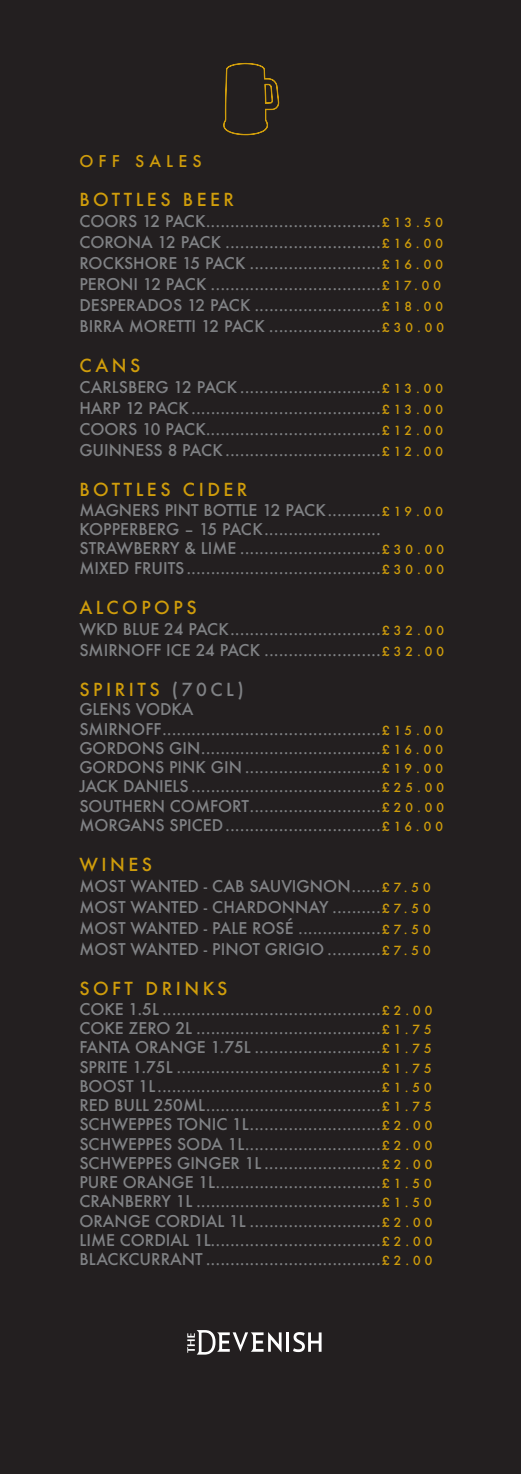
<style>
.page{position:relative;width:521px;height:1474px;background:#fff}
.page>*{position:absolute;margin:0;border:0;box-sizing:border-box;transform-origin:0 0}
.t1{font:500 17.5px "Futura";letter-spacing:.2em;color:#d09d0b}
.t2{font:500 15.75px "Futura";color:#808285}
.t3{font:500 15.75px "Futura";letter-spacing:.33em;color:#d09d0b}
.s1{font-size:12.25px;color:#d09d0b}
.s2{color:#808285}
</style>
<div class="page">
<div style="left:0;top:0;width:521px;height:1473px;background:#231f20"></div>
<hr style="left:286px;top:1332px;width:3px;height:19px;background:#fff">
<svg style="left:293px;top:1332px;width:28px;height:19px"></svg>
<svg style="left:187px;top:1330px;width:94px;height:24px"></svg>
<svg style="left:223px;top:62px;width:56px;height:74px"></svg>
<p class="t3" style="left:79px;top:151px;width:124px">OFF SALES</p>
<p class="t1" style="left:79px;top:187px;width:156px">BOTTLES BEER</p>
<p class="t2" style="left:79px;top:210px;width:365px">COORS 12 PACK....................................<span class="s1">£ 1 3 . 5 0</span></p>
<p class="t2" style="left:79px;top:231px;width:365px">CORONA 12 PACK ................................<span class="s1">£ 1 6 . 0 0</span></p>
<p class="t2" style="left:79px;top:252px;width:365px">ROCKSHORE 15 PACK ...........................<span class="s1">£ 1 6 . 0 0</span></p>
<p class="t2" style="left:79px;top:273px;width:363px">PERONI 12 PACK ...................................<span class="s1">£ 1 7 . 0 0</span></p>
<p class="t2" style="left:79px;top:294px;width:365px">DESPERADOS 12 PACK ..........................<span class="s1">£ 1 8 . 0 0</span></p>
<p class="t2" style="left:79px;top:315px;width:366px">BIRRA MORETTI 12 PACK .......................<span class="s1">£ 3 0 . 0 0</span></p>
<p class="t1" style="left:79px;top:354px;width:63px">CANS</p>
<p class="t2" style="left:79px;top:376px;width:365px">CARLSBERG 12 PACK .............................<span class="s1">£ 1 3 . 0 0</span></p>
<p class="t2" style="left:79px;top:397px;width:365px">HARP 12 PACK.......................................<span class="s1">£ 1 3 . 0 0</span></p>
<p class="t2" style="left:79px;top:418px;width:365px">COORS 10 PACK....................................<span class="s1">£ 1 2 . 0 0</span></p>
<p class="t2" style="left:79px;top:439px;width:365px">GUINNESS 8 PACK................................<span class="s1">£ 1 2 . 0 0</span></p>
<p class="t1" style="left:79px;top:478px;width:170px">BOTTLES CIDER</p>
<p class="t2" style="left:79px;top:499px;width:365px">MAGNERS PINT BOTTLE 12 PACK...........<span class="s1">£ 1 9 . 0 0</span></p>
<p class="t2" style="left:79px;top:518px;width:303px">KOPPERBERG – 15 PACK........................</p>
<p class="t2" style="left:79px;top:537px;width:366px">STRAWBERRY &amp; LIME .............................<span class="s1">£ 3 0 . 0 0</span></p>
<p class="t2" style="left:79px;top:557px;width:366px">MIXED FRUITS........................................<span class="s1">£ 3 0 . 0 0</span></p>
<p class="t1" style="left:79px;top:595px;width:119px">ALCOPOPS</p>
<p class="t2" style="left:79px;top:618px;width:366px">WKD BLUE 24 PACK...............................<span class="s1">£ 3 2 . 0 0</span></p>
<p class="t2" style="left:79px;top:639px;width:366px">SMIRNOFF ICE 24 PACK ........................<span class="s1">£ 3 2 . 0 0</span></p>
<p class="t1" style="left:79px;top:677px;width:166px">SPIRITS <span class="s2">(70CL)</span></p>
<p class="t2" style="left:79px;top:698px;width:116px">GLENS VODKA</p>
<p class="t2" style="left:79px;top:718px;width:365px">SMIRNOFF.............................................<span class="s1">£ 1 5 . 0 0</span></p>
<p class="t2" style="left:79px;top:737px;width:365px">GORDONS GIN.....................................<span class="s1">£ 1 6 . 0 0</span></p>
<p class="t2" style="left:79px;top:756px;width:365px">GORDONS PINK GIN ............................<span class="s1">£ 1 9 . 0 0</span></p>
<p class="t2" style="left:79px;top:775px;width:366px">JACK DANIELS .......................................<span class="s1">£ 2 5 . 0 0</span></p>
<p class="t2" style="left:79px;top:795px;width:366px">SOUTHERN COMFORT...........................<span class="s1">£ 2 0 . 0 0</span></p>
<p class="t2" style="left:79px;top:814px;width:365px">MORGANS SPICED................................<span class="s1">£ 1 6 . 0 0</span></p>
<p class="t1" style="left:79px;top:852px;width:74px">WINES</p>
<p class="t2" style="left:79px;top:875px;width:353px">MOST WANTED - CAB SAUVIGNON......<span class="s1">£ 7 . 5 0</span></p>
<p class="t2" style="left:79px;top:896px;width:353px">MOST WANTED - CHARDONNAY ..........<span class="s1">£ 7 . 5 0</span></p>
<p class="t2" style="left:79px;top:917px;width:353px">MOST WANTED - PALE ROSÉ .................<span class="s1">£ 7 . 5 0</span></p>
<p class="t2" style="left:79px;top:938px;width:353px">MOST WANTED - PINOT GRIGIO ...........<span class="s1">£ 7 . 5 0</span></p>
<p class="t1" style="left:79px;top:977px;width:150px">SOFT DRINKS</p>
<p class="t2" style="left:79px;top:998px;width:354px">COKE 1.5L .............................................<span class="s1">£ 2 . 0 0</span></p>
<p class="t2" style="left:79px;top:1017px;width:354px">COKE ZERO 2L ......................................<span class="s1">£ 1 . 7 5</span></p>
<p class="t2" style="left:79px;top:1036px;width:354px">FANTA ORANGE 1.75L ..........................<span class="s1">£ 1 . 7 5</span></p>
<p class="t2" style="left:79px;top:1055px;width:354px">SPRITE 1.75L ..........................................<span class="s1">£ 1 . 7 5</span></p>
<p class="t2" style="left:79px;top:1075px;width:354px">BOOST 1L ..............................................<span class="s1">£ 1 . 5 0</span></p>
<p class="t2" style="left:79px;top:1094px;width:354px">RED BULL 250ML....................................<span class="s1">£ 1 . 7 5</span></p>
<p class="t2" style="left:79px;top:1113px;width:354px">SCHWEPPES TONIC 1L...........................<span class="s1">£ 2 . 0 0</span></p>
<p class="t2" style="left:79px;top:1132px;width:354px">SCHWEPPES SODA 1L............................<span class="s1">£ 2 . 0 0</span></p>
<p class="t2" style="left:79px;top:1152px;width:354px">SCHWEPPES GINGER 1L ........................<span class="s1">£ 2 . 0 0</span></p>
<p class="t2" style="left:79px;top:1171px;width:354px">PURE ORANGE 1L..................................<span class="s1">£ 1 . 5 0</span></p>
<p class="t2" style="left:79px;top:1190px;width:354px">CRANBERRY 1L ......................................<span class="s1">£ 1 . 5 0</span></p>
<p class="t2" style="left:79px;top:1209px;width:354px">ORANGE CORDIAL 1L ...........................<span class="s1">£ 2 . 0 0</span></p>
<p class="t2" style="left:79px;top:1229px;width:354px">LIME CORDIAL 1L...................................<span class="s1">£ 2 . 0 0</span></p>
<p class="t2" style="left:79px;top:1248px;width:354px">BLACKCURRANT ....................................<span class="s1">£ 2 . 0 0</span></p>
</div>
